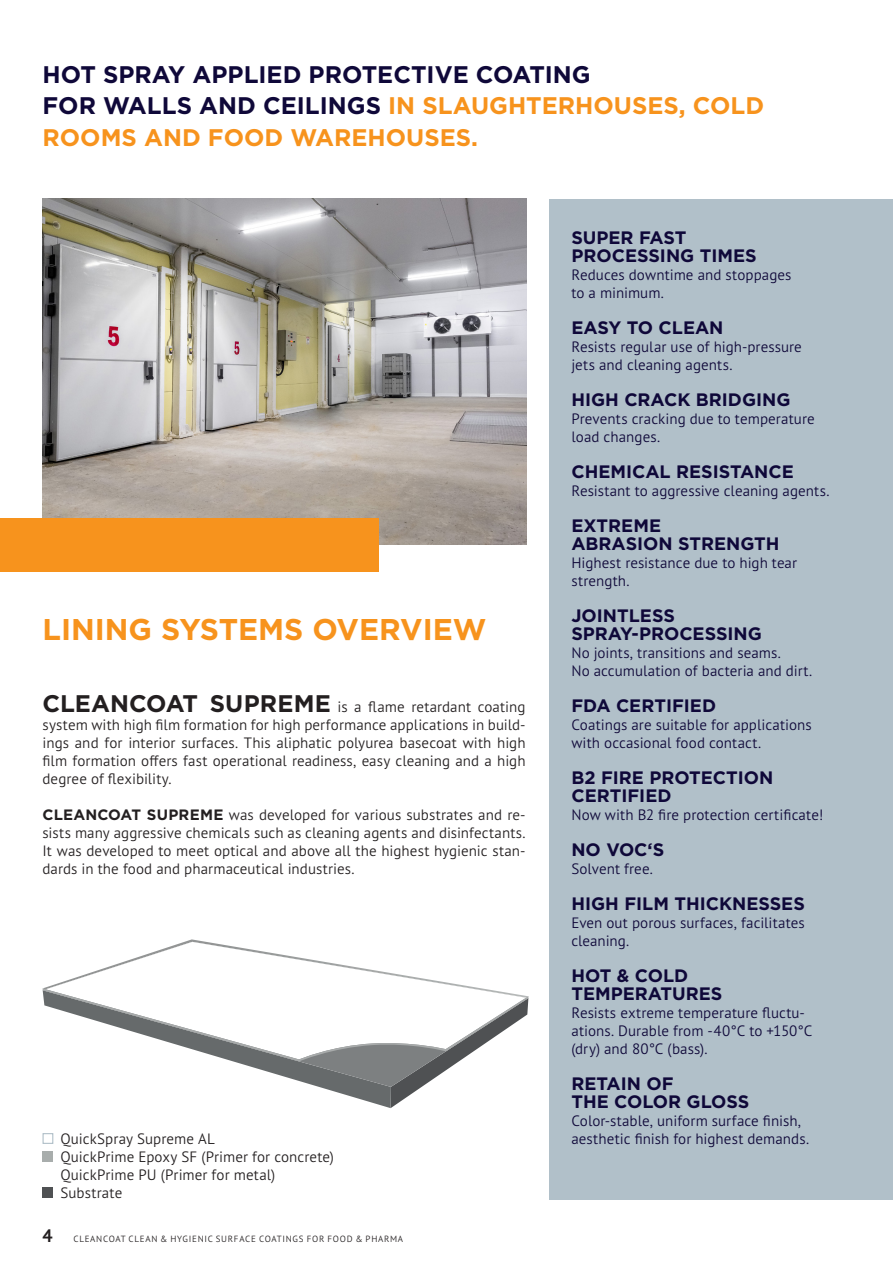
<style>
.page{position:relative;width:893px;height:1263px;background:#fff}
.page>*{position:absolute;margin:0;border:0;box-sizing:border-box;transform-origin:0 0}
.t1{font:700 30px "Gotham";color:#f7931d}
.t2{font:700 24px/31.5px "Gotham";color:#f7931d}
.t3{font:700 24px "Gotham";color:#0f0839}
.t4{font:700 18px/18px "Gotham";color:#0f0839}
.t5{font:300 15px/18px "PT Sans Pro";letter-spacing:.005em;color:#0f0839}
.t6{font:300 15px/18px "PT Sans Pro";letter-spacing:.005em;color:#231f20;text-align:justify}
.t7{font:300 9px "PT Sans Pro";letter-spacing:.08em;color:#231f20}
.s1{color:#0f0839}
.s2{font-family:"Gotham";font-weight:700;font-size:24px}
.s3{font-family:"Gotham";font-weight:700}
.s4{font-weight:700;font-size:18px}
</style>
<div class="page">
<div style="left:550px;top:199px;width:343px;height:1000px;background:#b1c0c9"></div>
<div style="left:43px;top:1133px;width:10px;height:11px;border:1px solid #b1c0c9"></div>
<div style="left:43px;top:1151px;width:10px;height:11px;background:#a8adac"></div>
<div style="left:43px;top:1187px;width:10px;height:11px;background:#4f5153"></div>
<img style="left:43px;top:199px;width:484px;height:345px">
<div style="left:0;top:519px;width:378px;height:53px;background:#f7931d"></div>
<svg style="left:43px;top:939px;width:486px;height:169px"></svg>
<p class="t3" style="left:43px;top:59px;width:550px">HOT SPRAY APPLIED PROTECTIVE COATING</p>
<p class="t2" style="left:43px;top:90px;width:723px"><span class="s1">FOR WALLS AND CEILINGS</span> IN SLAUGHTERHOUSES, COLD<br>ROOMS AND FOOD WAREHOUSES.</p>
<p class="t1" style="left:43px;top:609px;width:446px">LINING SYSTEMS OVERVIEW</p>
<p class="t6" style="left:43px;top:697px;width:485px"><span class="s2">CLEANCOAT SUPREME</span> is a flame retardant coating system with high film formation for high performance applications in build&shy;ings and for interior surfaces. This aliphatic polyurea basecoat with high film formation offers fast operational readiness, easy cleaning and a high degree of flexibility.</p>
<p class="t6" style="left:43px;top:805px;width:485px"><span class="s3">CLEANCOAT SUPREME</span> was developed for various substrates and re&shy;sists many aggressive chemicals such as cleaning agents and disinfectants.<br>It was developed to meet optical and above all the highest hygienic stan&shy;dards in the food and pharmaceutical industries.</p>
<p class="t6" style="left:61px;top:1129px;width:156px">QuickSpray Supreme AL</p>
<p class="t6" style="left:61px;top:1147px;width:275px">QuickPrime Epoxy SF (Primer for concrete)</p>
<p class="t6" style="left:61px;top:1165px;width:216px">QuickPrime PU (Primer for metal)</p>
<p class="t6" style="left:61px;top:1183px;width:63px">Substrate</p>
<p class="t7" style="left:43px;top:1233px;width:362px"><span class="s4">4</span> CLEANCOAT CLEAN &amp; HYGIENIC SURFACE COATINGS FOR FOOD &amp; PHARMA</p>
<p class="t4" style="left:571px;top:228px;width:187px">SUPER FAST<br>PROCESSING TIMES</p>
<p class="t5" style="left:571px;top:265px;width:222px">Reduces downtime and stoppages to a minimum.</p>
<p class="t4" style="left:571px;top:318px;width:154px">EASY TO CLEAN</p>
<p class="t5" style="left:571px;top:337px;width:232px">Resists regular use of high-pressure jets and cleaning agents.</p>
<p class="t4" style="left:571px;top:390px;width:221px">HIGH CRACK BRIDGING</p>
<p class="t5" style="left:571px;top:409px;width:245px">Prevents cracking due to temperature load changes.</p>
<p class="t4" style="left:571px;top:462px;width:224px">CHEMICAL RESISTANCE</p>
<p class="t5" style="left:571px;top:481px;width:260px">Resistant to aggressive cleaning agents.</p>
<p class="t4" style="left:571px;top:516px;width:210px">EXTREME<br>ABRASION STRENGTH</p>
<p class="t5" style="left:571px;top:553px;width:227px">Highest resistance due to high tear strength.</p>
<p class="t4" style="left:571px;top:606px;width:192px">JOINTLESS<br>SPRAY-PROCESSING</p>
<p class="t5" style="left:571px;top:643px;width:242px">No joints, transitions and seams.<br>No accumulation of bacteria and dirt.</p>
<p class="t4" style="left:571px;top:696px;width:146px">FDA CERTIFIED</p>
<p class="t5" style="left:571px;top:715px;width:242px">Coatings are suitable for applications with occasional food contact.</p>
<p class="t4" style="left:571px;top:768px;width:203px">B2 FIRE PROTECTION</p>
<p class="t4" style="left:571px;top:786px;width:102px">CERTIFIED</p>
<p class="t5" style="left:571px;top:805px;width:253px">Now with B2 fire protection certificate!</p>
<p class="t4" style="left:571px;top:840px;width:94px">NO VOC‘S</p>
<p class="t5" style="left:571px;top:859px;width:83px">Solvent free.</p>
<p class="t4" style="left:571px;top:894px;width:235px">HIGH FILM THICKNESSES</p>
<p class="t5" style="left:571px;top:913px;width:235px">Even out porous surfaces, facilitates cleaning.</p>
<p class="t4" style="left:571px;top:966px;width:152px">HOT &amp; COLD<br>TEMPERATURES</p>
<p class="t5" style="left:571px;top:1003px;width:243px">Resists extreme temperature fluctu&shy;ations. Durable from -40°C to +150°C (dry) and 80°C (bass).</p>
<p class="t4" style="left:571px;top:1074px;width:179px">RETAIN OF<br>THE COLOR GLOSS</p>
<p class="t5" style="left:571px;top:1111px;width:231px">Color-stable, uniform surface finish,</p>
<p class="t5" style="left:571px;top:1129px;width:239px">aesthetic finish for highest demands.</p>
</div>
